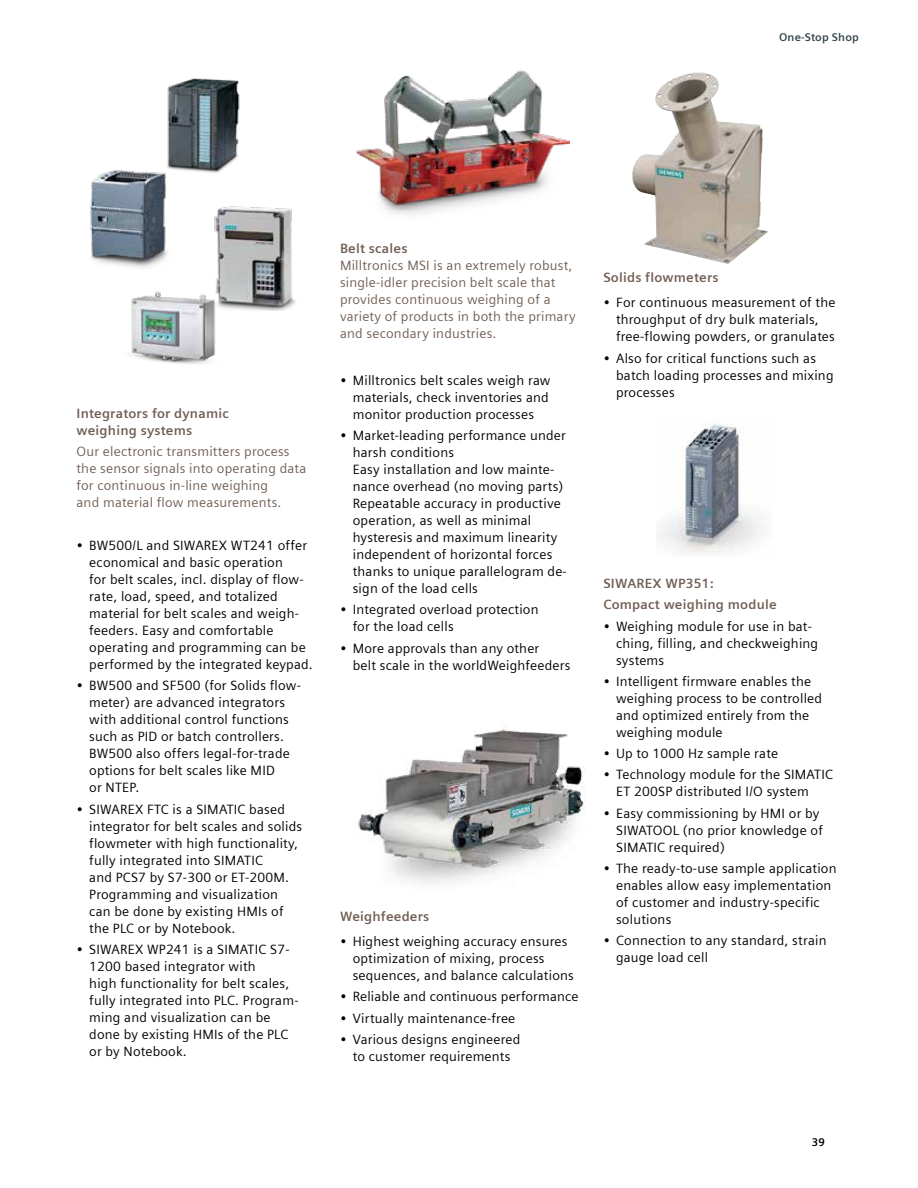
<style>
.page{position:relative;width:918px;height:1188px;background:#fff}
.page>*{position:absolute;margin:0;border:0;box-sizing:border-box;transform-origin:0 0}
.t1{font:13.5px/17px "Siemens Sans Global";letter-spacing:.015em;color:#000}
.t2{font:13.5px/17px "Siemens Sans Global";letter-spacing:.015em;color:#725f55}
.t3{font:700 13.5px/17px "Siemens Sans Global";letter-spacing:.015em;color:#725f55}
.t4{font:700 11.25px "Siemens Sans Global";letter-spacing:.015em;color:#34454f}
.t5{font:700 11.25px "Siemens Sans Global";color:#000}
</style>
<div class="page">
<img style="left:167px;top:78px;width:73px;height:95px">
<img style="left:90px;top:166px;width:95px;height:102px">
<img style="left:214px;top:206px;width:82px;height:105px">
<img style="left:131px;top:284px;width:102px;height:80px">
<img style="left:632px;top:72px;width:136px;height:192px">
<img style="left:357px;top:70px;width:213px;height:145px">
<img style="left:358px;top:729px;width:227px;height:155px">
<img style="left:658px;top:423px;width:106px;height:130px">
<p class="t4" style="left:779px;top:30px;width:81px">One-Stop Shop</p>
<p class="t3" style="left:77px;top:405px;width:154px">Integrators for dynamic weighing systems</p>
<p class="t2" style="left:77px;top:443px;width:231px">Our electronic transmitters process the sensor signals into operating data for continuous in-line weighing<br>and material flow measurements.</p>
<p class="t1" style="left:89px;top:537px;width:225px;text-indent:-13px">• BW500/L and SIWAREX WT241 offer economical and basic operation<br>for belt scales, incl. display of flow&shy;rate, load, speed, and totalized material for belt scales and weigh&shy;feeders. Easy and comfortable operating and programming can be performed by the integrated keypad.</p>
<p class="t1" style="left:89px;top:677px;width:213px;text-indent:-13px">• BW500 and SF500 (for Solids flow&shy;meter) are advanced integrators with additional control functions such as PID or batch controllers.<br>BW500 also offers legal-for-trade options for belt scales like MID<br>or NTEP.</p>
<p class="t1" style="left:89px;top:800px;width:214px;text-indent:-13px">• SIWAREX FTC is a SIMATIC based integrator for belt scales and solids flowmeter with high functionality, fully integrated into SIMATIC<br>and PCS7 by S7-300 or ET-200M.<br>Programming and visualization can be done by existing HMIs of the PLC or by Notebook.</p>
<p class="t1" style="left:89px;top:941px;width:211px;text-indent:-13px">• SIWAREX WP241 is a SIMATIC S7-<br>1200 based integrator with<br>high functionality for belt scales, fully integrated into PLC. Program&shy;ming and visualization can be done by existing HMIs of the PLC or by Notebook.</p>
<p class="t3" style="left:340px;top:240px;width:69px">Belt scales</p>
<p class="t2" style="left:340px;top:257px;width:237px">Milltronics MSI is an extremely robust, single-idler precision belt scale that provides continuous weighing of a variety of products in both the primary and secondary industries.</p>
<p class="t1" style="left:353px;top:372px;width:199px;text-indent:-13px">• Milltronics belt scales weigh raw materials, check inventories and monitor production processes</p>
<p class="t1" style="left:353px;top:427px;width:216px;text-indent:-13px">• Market-leading performance under harsh conditions<br>Easy installation and low mainte&shy;nance overhead (no moving parts)<br>Repeatable accuracy in productive operation, as well as minimal hysteresis and maximum linearity independent of horizontal forces thanks to unique parallelogram de&shy;sign of the load cells</p>
<p class="t1" style="left:353px;top:601px;width:187px;text-indent:-13px">• Integrated overload protection for the load cells</p>
<p class="t1" style="left:353px;top:640px;width:219px;text-indent:-13px">• More approvals than any other<br>belt scale in the worldWeighfeeders</p>
<p class="t3" style="left:340px;top:907px;width:91px">Weighfeeders</p>
<p class="t1" style="left:353px;top:933px;width:223px;text-indent:-13px">• Highest weighing accuracy ensures optimization of mixing, process sequences, and balance calculations</p>
<p class="t1" style="left:340px;top:988px;width:240px">• Reliable and continuous performance</p>
<p class="t1" style="left:340px;top:1010px;width:177px">• Virtually maintenance-free</p>
<p class="t1" style="left:340px;top:1031px;width:182px;text-align:center">• Various designs engineered to customer requirements</p>
<p class="t3" style="left:603px;top:269px;width:117px">Solids flowmeters</p>
<p class="t1" style="left:616px;top:294px;width:221px;text-indent:-13px">• For continuous measurement of the throughput of dry bulk materials, free-flowing powders, or granulates</p>
<p class="t1" style="left:616px;top:350px;width:219px;text-indent:-13px">• Also for critical functions such as batch loading processes and mixing processes</p>
<p class="t3" style="left:603px;top:573px;width:175px;line-height:21.3px">SIWAREX WP351:<br>Compact weighing module</p>
<p class="t1" style="left:616px;top:617px;width:204px;text-indent:-13px">• Weighing module for use in bat&shy;ching, filling, and checkweighing systems</p>
<p class="t1" style="left:616px;top:673px;width:208px;text-indent:-13px">• Intelligent firmware enables the weighing process to be controlled and optimized entirely from the weighing module</p>
<p class="t1" style="left:603px;top:745px;width:176px">• Up to 1000 Hz sample rate</p>
<p class="t1" style="left:616px;top:766px;width:219px;text-indent:-13px">• Technology module for the SIMATIC<br>ET 200SP distributed I/O system</p>
<p class="t1" style="left:616px;top:805px;width:208px;text-indent:-13px">• Easy commissioning by HMI or by<br>SIWATOOL (no prior knowledge of<br>SIMATIC required)</p>
<p class="t1" style="left:616px;top:860px;width:222px;text-indent:-13px">• The ready-to-use sample application enables allow easy implementation of customer and industry-specific solutions</p>
<p class="t1" style="left:616px;top:932px;width:212px;text-indent:-13px">• Connection to any standard, strain gauge load cell</p>
<p class="t5" style="left:812px;top:1136px;width:15px">39</p>
</div>
